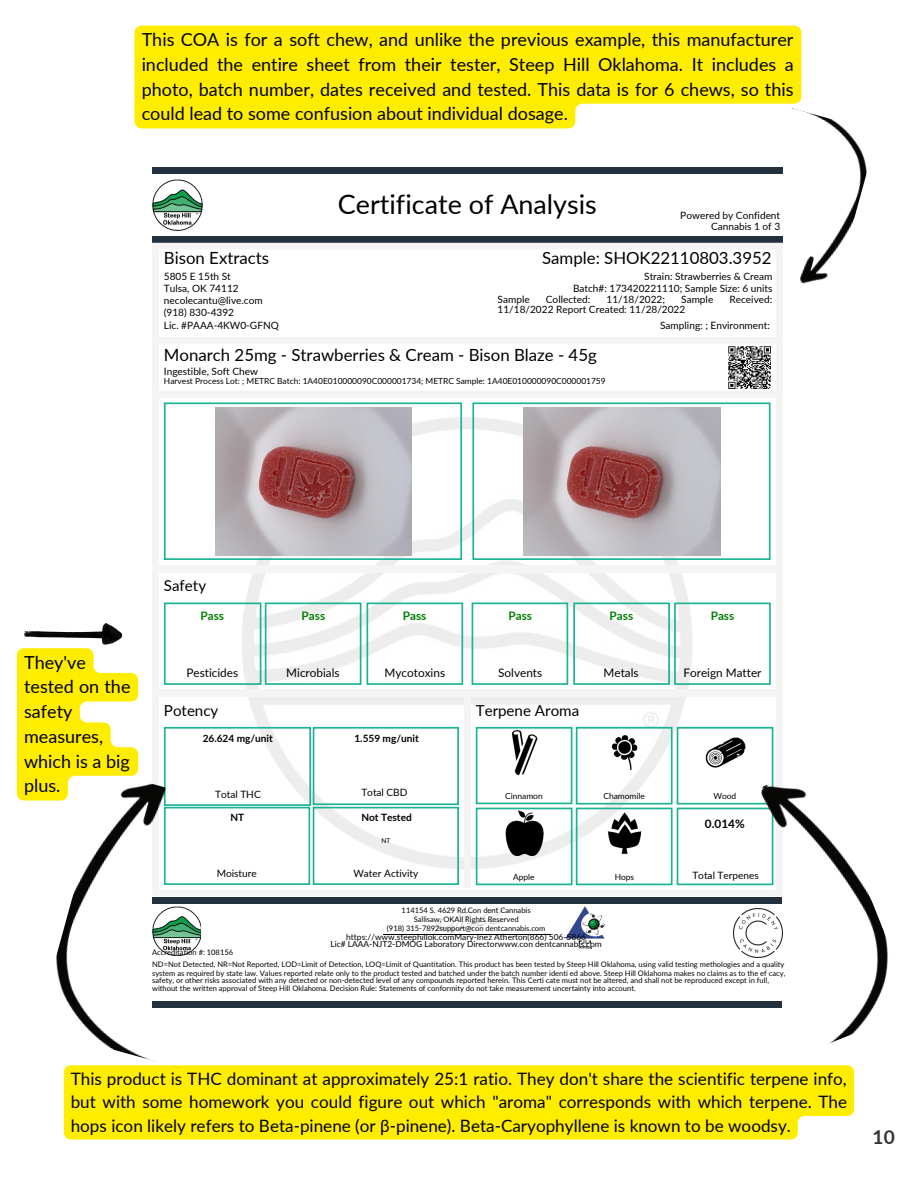
<style>
.page{position:relative;width:918px;height:1188px;background:#fff}
.page>*{position:absolute;margin:0;border:0;box-sizing:border-box;transform-origin:0 0}
.t1{font:26.85px "Lato";color:#000}
.t2{font:700 19.2px "Lato";color:#333}
.t3{font:18px/24.8px "Lato";color:#000;text-align:justify}
.t4{font:17.1px/23.5px "Lato";color:#000;text-align:justify}
.t5{font:16.8px "Lato";color:#000}
.t6{font:15.15px "Lato";color:#000}
.t7{font:11.7px "Lato";color:#000}
.t8{font:700 11.7px "Lato";color:#008000}
.t9{font:700 11.7px "Lato";color:#000}
.t10{font:10.05px/12.3px "Lato";color:#000;text-align:right}
.t11{font:700 10.05px "Lato";color:#000}
.t12{font:8.4px/7.1px "Lato";color:#000;text-align:center}
.t13{font:7.5px/8.7px "Lato";color:#000}
.t14{font:6.6px "Lato";color:#000}
</style>
<div class="page">
<div style="left:152px;top:167px;width:631px;height:7px;background:#23303e"></div>
<img style="left:152px;top:180px;width:51px;height:50px">
<div style="left:152px;top:236px;width:631px;height:7px;background:#23303e"></div>
<div style="left:152px;top:243px;width:631px;height:101px;border:7px solid #f4f4f4"></div>
<div style="left:152px;top:337px;width:631px;height:61px;border:7px solid #f4f4f4"></div>
<img style="left:729px;top:346px;width:42px;height:42px">
<svg style="left:152px;top:391px;width:631px;height:505px"></svg>
<img style="left:240px;top:416px;width:455px;height:455px">
<div style="left:164px;top:402px;width:298px;height:158px;border:2px solid #1ab394"></div>
<img style="left:215px;top:408px;width:197px;height:147px">
<div style="left:472px;top:402px;width:299px;height:158px;border:2px solid #1ab394"></div>
<img style="left:524px;top:408px;width:196px;height:147px">
<div style="left:159px;top:566px;width:623px;height:6px;background:#f4f4f4"></div>
<svg style="left:164px;top:603px;width:197px;height:82px"></svg>
<svg style="left:367px;top:603px;width:96px;height:82px"></svg>
<svg style="left:472px;top:603px;width:299px;height:82px"></svg>
<div style="left:159px;top:690px;width:623px;height:7px;background:#f4f4f4"></div>
<svg style="left:164px;top:727px;width:295px;height:158px"></svg>
<div style="left:464px;top:690px;width:7px;height:197px;background:#f4f4f4"></div>
<svg style="left:476px;top:727px;width:96px;height:77px"></svg>
<img style="left:503px;top:730px;width:43px;height:45px">
<div style="left:576px;top:727px;width:97px;height:78px;border:2px solid #1ab394"></div>
<img style="left:603px;top:730px;width:43px;height:45px">
<div style="left:677px;top:727px;width:96px;height:78px;border:2px solid #1ab394"></div>
<img style="left:704px;top:730px;width:43px;height:35px">
<div style="left:476px;top:808px;width:97px;height:77px;border:2px solid #1ab394"></div>
<img style="left:503px;top:811px;width:43px;height:45px">
<div style="left:576px;top:808px;width:97px;height:77px;border:2px solid #1ab394"></div>
<img style="left:603px;top:811px;width:43px;height:45px">
<div style="left:677px;top:808px;width:96px;height:77px;border:2px solid #1ab394"></div>
<img style="left:566px;top:907px;width:38px;height:42px">
<div style="left:152px;top:897px;width:630px;height:6px;background:#23303e"></div>
<div style="left:152px;top:1001px;width:630px;height:7px;background:#23303e"></div>
<img style="left:435px;top:907px;width:70px;height:27px">
<hr style="left:383px;top:934px;width:168px;height:1px;background:#000">
<svg style="left:134px;top:26px;width:667px;height:102px;background:#fe1"></svg>
<img style="left:747px;top:108px;width:120px;height:183px">
<div style="left:64px;top:1065px;width:790px;height:75px;background:#ffed00"></div>
<img style="left:56px;top:771px;width:195px;height:297px">
<img style="left:684px;top:765px;width:204px;height:279px">
<img style="left:24px;top:623px;width:98px;height:22px">
<svg style="left:17px;top:648px;width:121px;height:153px"></svg>
<p class="t3" style="left:142px;top:27px;width:654px">This COA is for a soft chew, and unlike the previous example, this manufacturer included the entire sheet from their tester, Steep Hill Oklahoma. It includes a photo, batch number, dates received and tested. This data is for 6 chews, so this could lead to some confusion about individual dosage.</p>
<h3 class="t5" style="left:164px;top:248px;width:107px">Bison Extracts</h3>
<h3 class="t10" style="left:164px;top:270px;width:116px;text-align:left">5805 E 15th St<br>Tulsa, OK 74112 necolecantu@live.com (918) 830-4392<br>Lic. #PAAA-4KW0-GFNQ</h3>
<h1 class="t1" style="left:338px;top:188px;width:260px">Certificate of Analysis</h1>
<h3 class="t10" style="left:680px;top:209px;width:101px;line-height:11.4px">Powered by Confident<br>Cannabis 1 of 3</h3>
<h3 class="t5" style="left:542px;top:248px;width:231px">Sample: SHOK22110803.3952</h3>
<h3 class="t10" style="left:573px;top:270px;width:201px">Strain: Strawberries &amp; Cream<br>Batch#: 173420221110; Sample Size: 6 units</h3>
<h3 class="t10" style="left:498px;top:293px;width:34px">Sample</h3>
<h3 class="t10" style="left:546px;top:293px;width:46px">Collected:</h3>
<h3 class="t10" style="left:607px;top:293px;width:60px">11/18/2022;</h3>
<h3 class="t10" style="left:681px;top:293px;width:34px">Sample</h3>
<h3 class="t10" style="left:729px;top:293px;width:44px">Received:</h3>
<h3 class="t10" style="left:660px;top:301px;width:111px;line-height:15.8px;text-align:left;text-indent:-163px">11/18/2022 Report Created: 11/28/2022<br>Sampling: ; Environment:</h3>
<h3 class="t5" style="left:164px;top:344px;width:434px">Monarch 25mg - Strawberries &amp; Cream - Bison Blaze - 45g</h3>
<h3 class="t10" style="left:164px;top:365px;width:96px">Ingestible, Soft Chew</h3>
<p class="t12" style="left:164px;top:377px;width:443px">Harvest Process Lot: ; METRC Batch: 1A40E010000090C000001734; METRC Sample: 1A40E010000090C000001759</p>
<h3 class="t3" style="left:24px;top:649px;width:108px;text-align:left">They've tested on the safety measures, which is a big plus.</h3>
<h3 class="t6" style="left:164px;top:576px;width:44px">Safety</h3>
<h3 class="t8" style="left:201px;top:609px;width:25px">Pass</h3>
<h3 class="t8" style="left:302px;top:609px;width:25px">Pass</h3>
<h3 class="t8" style="left:403px;top:609px;width:25px">Pass</h3>
<h3 class="t8" style="left:508px;top:609px;width:25px">Pass</h3>
<h3 class="t8" style="left:610px;top:609px;width:25px">Pass</h3>
<h3 class="t8" style="left:711px;top:609px;width:25px">Pass</h3>
<h3 class="t7" style="left:186px;top:666px;width:53px">Pesticides</h3>
<h3 class="t7" style="left:286px;top:666px;width:55px">Microbials</h3>
<h3 class="t7" style="left:385px;top:666px;width:62px">Mycotoxins</h3>
<h3 class="t7" style="left:498px;top:666px;width:45px">Solvents</h3>
<h3 class="t7" style="left:604px;top:666px;width:37px">Metals</h3>
<h3 class="t7" style="left:683px;top:666px;width:80px">Foreign Matter</h3>
<h3 class="t6" style="left:164px;top:701px;width:56px">Potency</h3>
<h3 class="t6" style="left:476px;top:701px;width:105px">Terpene Aroma</h3>
<h3 class="t11" style="left:203px;top:732px;width:72px">26.624 mg/unit</h3>
<h3 class="t11" style="left:354px;top:732px;width:66px">1.559 mg/unit</h3>
<h3 class="t10" style="left:215px;top:788px;width:47px">Total THC</h3>
<h3 class="t11" style="left:230px;top:811px;width:15px">NT</h3>
<h3 class="t10" style="left:361px;top:786px;width:48px">Total CBD</h3>
<h3 class="t11" style="left:361px;top:811px;width:52px">Not Tested</h3>
<p class="t12" style="left:505px;top:793px;width:39px">Cinnamon</p>
<p class="t12" style="left:603px;top:793px;width:43px">Chamomile</p>
<p class="t12" style="left:713px;top:793px;width:24px">Wood</p>
<h3 class="t9" style="left:705px;top:816px;width:41px">0.014%</h3>
<p class="t14" style="left:381px;top:837px;width:10px">NT</p>
<h3 class="t10" style="left:217px;top:867px;width:42px">Moisture</h3>
<h3 class="t10" style="left:354px;top:867px;width:66px">Water Activity</h3>
<p class="t12" style="left:513px;top:873px;width:23px">Apple</p>
<p class="t12" style="left:615px;top:873px;width:21px">Hops</p>
<h3 class="t10" style="left:692px;top:869px;width:68px">Total Terpenes</h3>
<p class="t13" style="left:387px;top:906px;width:160px;text-align:center">114154 S. 4629 Rd.Con dent Cannabis<br>Sallisaw, OKAll Rights Reserved<br>(918) 315-7892support@con dentcannabis.com</p>
<p class="t12" style="left:331px;top:933px;width:273px">https://www.steephillok.comMary-Inez Atherton(866) 506-5866<br>Lic# LAAA-NJT2-DMOG Laboratory Directorwww.con dentcannabis.com</p>
<p class="t13" style="left:152px;top:946px;width:634px;line-height:12.3px">Accreditation #: 108156<br>ND=Not Detected, NR=Not Reported, LOD=Limit of Detection, LOQ=Limit of Quantitation. This product has been tested by Steep Hill Oklahoma, using valid testing methologies and a quality</p>
<p class="t13" style="left:152px;top:969px;width:635px;line-height:7.9px">system as required by state law. Values reported relate only to the product tested and batched under the batch number identi ed above. Steep Hill Oklahoma makes no claims as to the ef cacy, safety, or other risks associated with any detected or non-detected level of any compounds reported herein. This Certi cate must not be altered, and shall not be reproduced except in full, without the written approval of Steep Hill Oklahoma. Decision Rule: Statements of conformity do not take measurement uncertainty into account.</p>
<p class="t4" style="left:71px;top:1066px;width:778px">This product is THC dominant at approximately 25:1 ratio. They don't share the scientific terpene info, but with some homework you could figure out which "aroma" corresponds with which terpene. The hops icon likely refers to Beta-pinene (or β-pinene). Beta-Caryophyllene is known to be woodsy.</p>
<h2 class="t2" style="left:873px;top:1125px;width:24px">10</h2>
</div>
